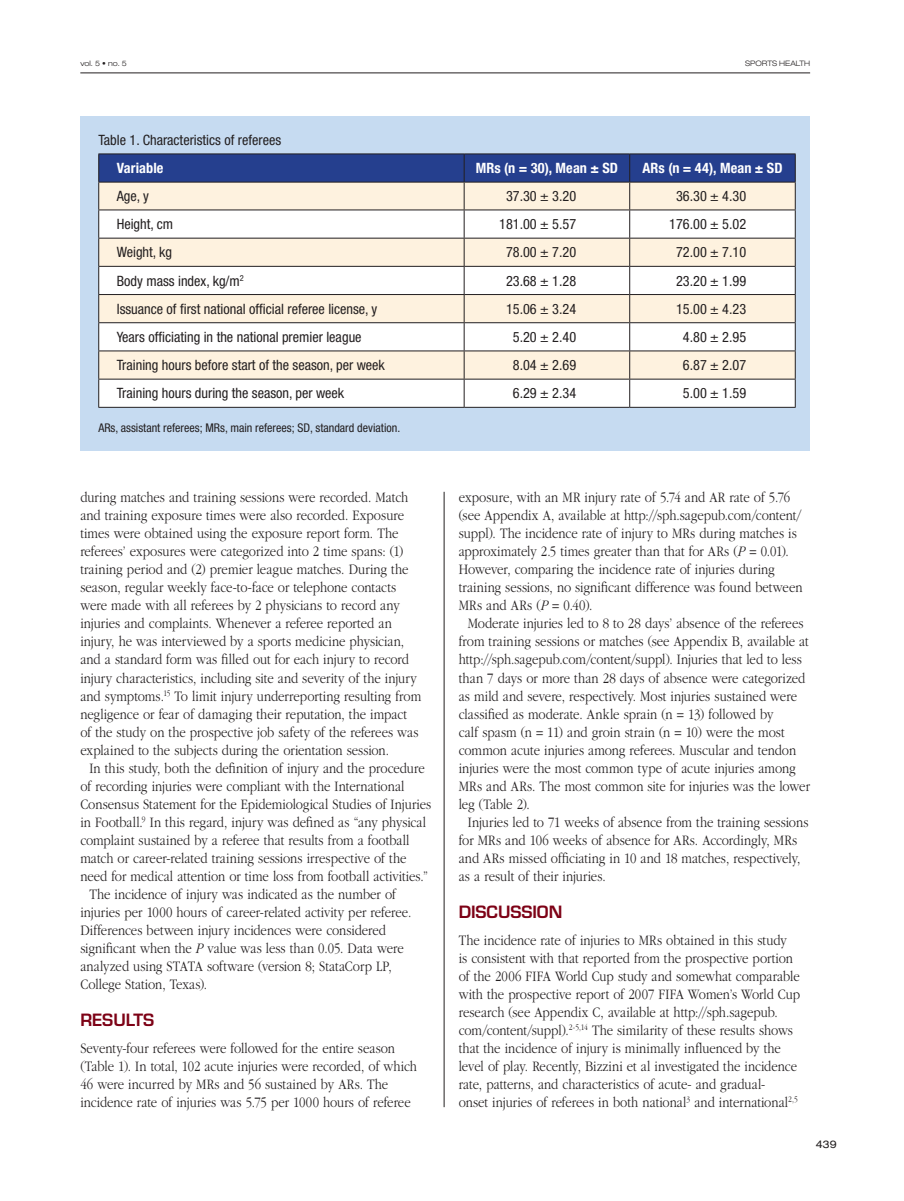
<style>
.page{position:relative;width:904px;height:1201px;background:#fff}
.page>*{position:absolute;margin:0;border:0;box-sizing:border-box;transform-origin:0 0}
.t1{font:600 16.5px "Eurostile";letter-spacing:-.005em;color:#7d0216}
.t2{font:300 15px/18px "ITC Garamond Std";color:#231f20;scale:.85 1}
.t3{font:condensed 14.25px "Helvetica Neue LT Std";color:#231f20}
.t4{font:700 condensed 14.25px "Helvetica Neue LT Std";letter-spacing:.005em;color:#fff}
.t5{font:condensed 12px "Helvetica Neue LT Std";color:#231f20}
.t6{font:expanded 10.5px "Helvetica Neue LT Std";color:#231f20}
.t7{font:300 expanded 7.5px "Helvetica Neue LT Std";color:#231f20}
.s1{font-style:italic}
</style>
<div class="page">
<hr style="left:80px;top:72px;width:729px;height:1px;background:#231f20">
<hr style="left:443px;top:491px;width:1px;height:615px;background:#231f20">
<div style="left:80px;top:116px;width:729px;height:335px;background:#c6dbf1"></div>
<hr style="left:98px;top:153px;width:366px;height:1px;background:#231f20">
<hr style="left:464px;top:153px;width:165px;height:1px;background:#231f20">
<hr style="left:629px;top:153px;width:166px;height:1px;background:#231f20">
<svg style="left:98px;top:154px;width:697px;height:253px;background:#dedcdc"></svg>
<hr style="left:98px;top:407px;width:366px;height:1px;background:#231f20">
<hr style="left:464px;top:407px;width:165px;height:1px;background:#231f20">
<hr style="left:629px;top:407px;width:166px;height:1px;background:#231f20">
<p class="t7" style="left:80px;top:59px;width:48px">vol. 5 • no. 5</p>
<p class="t7" style="left:744px;top:59px;width:66px">SPORTS HEALTH</p>
<p class="t3" style="left:98px;top:131px;width:184px">Table 1. Characteristics of referees</p>
<p class="t4" style="left:117px;top:159px;width:48px">Variable</p>
<p class="t4" style="left:475px;top:159px;width:144px">MRs (n = 30), Mean ± SD</p>
<p class="t4" style="left:642px;top:159px;width:142px">ARs (n = 44), Mean ± SD</p>
<p class="t3" style="left:117px;top:188px;width:34px">Age, y</p>
<p class="t3" style="left:505px;top:188px;width:72px">37.30 ± 3.20</p>
<p class="t3" style="left:675px;top:188px;width:72px">36.30 ± 4.30</p>
<p class="t3" style="left:117px;top:216px;width:58px">Height, cm</p>
<p class="t3" style="left:499px;top:216px;width:78px">181.00 ± 5.57</p>
<p class="t3" style="left:669px;top:216px;width:78px">176.00 ± 5.02</p>
<p class="t3" style="left:117px;top:244px;width:57px">Weight, kg</p>
<p class="t3" style="left:505px;top:244px;width:72px">78.00 ± 7.20</p>
<p class="t3" style="left:675px;top:244px;width:72px">72.00 ± 7.10</p>
<p class="t3" style="left:117px;top:272px;width:128px">Body mass index, kg/m<sup>2</sup></p>
<p class="t3" style="left:505px;top:272px;width:72px">23.68 ± 1.28</p>
<p class="t3" style="left:675px;top:272px;width:72px">23.20 ± 1.99</p>
<p class="t3" style="left:117px;top:300px;width:262px">Issuance of first national official referee license, y</p>
<p class="t3" style="left:505px;top:300px;width:72px">15.06 ± 3.24</p>
<p class="t3" style="left:675px;top:300px;width:72px">15.00 ± 4.23</p>
<p class="t3" style="left:117px;top:328px;width:246px">Years officiating in the national premier league</p>
<p class="t3" style="left:512px;top:328px;width:65px">5.20 ± 2.40</p>
<p class="t3" style="left:682px;top:328px;width:65px">4.80 ± 2.95</p>
<p class="t3" style="left:117px;top:357px;width:269px">Training hours before start of the season, per week</p>
<p class="t3" style="left:512px;top:357px;width:65px">8.04 ± 2.69</p>
<p class="t3" style="left:682px;top:357px;width:65px">6.87 ± 2.07</p>
<p class="t3" style="left:117px;top:385px;width:229px">Training hours during the season, per week</p>
<p class="t3" style="left:512px;top:385px;width:65px">6.29 ± 2.34</p>
<p class="t3" style="left:682px;top:385px;width:65px">5.00 ± 1.59</p>
<p class="t5" style="left:98px;top:420px;width:303px">ARs, assistant referees; MRs, main referees; SD, standard deviation.</p>
<p class="t2" style="left:80px;top:488px;width:402px">during matches and training sessions were recorded. Match and training exposure times were also recorded. Exposure times were obtained using the exposure report form. The referees’ exposures were categorized into 2 time spans: (1) training period and (2) premier league matches. During the season, regular weekly face-to-face or telephone contacts were made with all referees by 2 physicians to record any injuries and complaints. Whenever a referee reported an injury, he was interviewed by a sports medicine physician, and a standard form was filled out for each injury to record injury characteristics, including site and severity of the injury and symptoms.<sup>15</sup> To limit injury underreporting resulting from negligence or fear of damaging their reputation, the impact of the study on the prospective job safety of the referees was explained to the subjects during the orientation session.</p>
<p class="t2" style="left:89px;top:758px;width:396px">In this study, both the definition of injury and the procedure</p>
<p class="t2" style="left:80px;top:776px;width:382px">of recording injuries were compliant with the International</p>
<p class="t2" style="left:80px;top:794px;width:414px">Consensus Statement for the Epidemiological Studies of Injuries</p>
<p class="t2" style="left:80px;top:812px;width:408px">in Football.<sup>9</sup> In this regard, injury was defined as “any physical</p>
<p class="t2" style="left:80px;top:830px;width:388px">complaint sustained by a referee that results from a football</p>
<p class="t2" style="left:80px;top:848px;width:385px">match or career-related training sessions irrespective of the</p>
<p class="t2" style="left:80px;top:866px;width:410px">need for medical attention or time loss from football activities.”</p>
<p class="t2" style="left:89px;top:884px;width:362px">The incidence of injury was indicated as the number of</p>
<p class="t2" style="left:80px;top:902px;width:390px">injuries per 1000 hours of career-related activity per referee.</p>
<p class="t2" style="left:80px;top:920px;width:361px">Differences between injury incidences were considered</p>
<p class="t2" style="left:80px;top:938px;width:382px">significant when the <span class="s1">P</span> value was less than 0.05. Data were</p>
<p class="t2" style="left:80px;top:956px;width:367px">analyzed using STATA software (version 8; StataCorp LP,</p>
<p class="t2" style="left:80px;top:974px;width:150px">College Station, Texas).</p>
<p class="t1" style="left:80px;top:1009px;width:75px">RESULTS</p>
<p class="t2" style="left:80px;top:1039px;width:397px">Seventy-four referees were followed for the entire season (Table 1). In total, 102 acute injuries were recorded, of which 46 were incurred by MRs and 56 sustained by ARs. The incidence rate of injuries was 5.75 per 1000 hours of referee</p>
<p class="t2" style="left:458px;top:488px;width:406px">exposure, with an MR injury rate of 5.74 and AR rate of 5.76 (see Appendix A, available at http://sph.sagepub.com/content/ suppl). The incidence rate of injury to MRs during matches is approximately 2.5 times greater than that for ARs (<span class="s1">P</span> = 0.01).<br>However, comparing the incidence rate of injuries during training sessions, no significant difference was found between MRs and ARs (<span class="s1">P</span> = 0.40).</p>
<p class="t2" style="left:458px;top:614px;width:414px;text-indent:9px">Moderate injuries led to 8 to 28 days’ absence of the referees from training sessions or matches (see Appendix B, available at http://sph.sagepub.com/content/suppl). Injuries that led to less than 7 days or more than 28 days of absence were categorized as mild and severe, respectively. Most injuries sustained were classified as moderate. Ankle sprain (n = 13) followed by<br>calf spasm (n = 11) and groin strain (n = 10) were the most common acute injuries among referees. Muscular and tendon injuries were the most common type of acute injuries among MRs and ARs. The most common site for injuries was the lower leg (Table 2).</p>
<p class="t2" style="left:458px;top:812px;width:412px;text-indent:9px">Injuries led to 71 weeks of absence from the training sessions for MRs and 106 weeks of absence for ARs. Accordingly, MRs and ARs missed officiating in 10 and 18 matches, respectively, as a result of their injuries.</p>
<p class="t1" style="left:458px;top:901px;width:105px">DISCUSSION</p>
<p class="t2" style="left:458px;top:931px;width:403px">The incidence rate of injuries to MRs obtained in this study<br>is consistent with that reported from the prospective portion of the 2006 FIFA World Cup study and somewhat comparable with the prospective report of 2007 FIFA Women’s World Cup research (see Appendix C, available at http://sph.sagepub. com/content/suppl).<sup>2-5,14</sup> The similarity of these results shows that the incidence of injury is minimally influenced by the level of play. Recently, Bizzini et al investigated the incidence rate, patterns, and characteristics of acute- and gradual-<br>onset injuries of referees in both national<sup>3</sup> and international<sup>2,5</sup></p>
<p class="t6" style="left:815px;top:1137px;width:23px">439</p>
</div>
